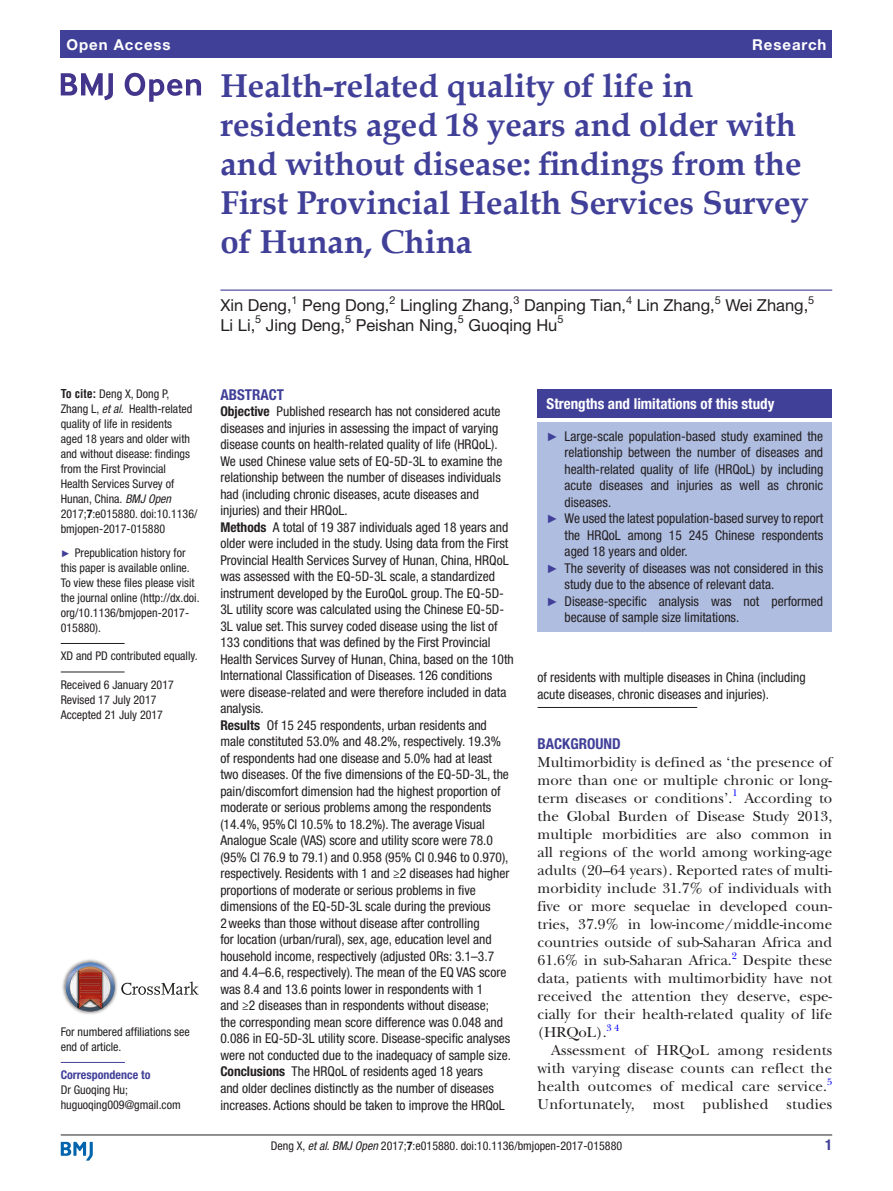
<style>
.page{position:relative;width:893px;height:1191px;background:#fff}
.page>*{position:absolute;margin:0;border:0;box-sizing:border-box;transform-origin:0 0}
.t1{font:700 33px/39px "Book Antiqua";color:#414099}
.t2{font:16.5px "Helvetica Neue LT Std";color:#231f20}
.t3{font:15px/18px "New Baskerville";color:#231f20;text-align:justify}
.t4{font:700 condensed 15px "Helvetica Neue LT Std";color:#fff}
.t5{font:700 condensed 15px "Helvetica Neue LT Std";color:#414099}
.t6{font:700 15px "Helvetica Neue LT Std";letter-spacing:.065em;color:#fff}
.t7{font:condensed 13.5px/16.5px "Helvetica Neue LT Std";color:#231f20}
.t8{font:condensed 12px/15px "Helvetica Neue LT Std";color:#231f20}
.t9{font:700 condensed 12px "Helvetica Neue LT Std";color:#414099}
.t10{font:10.95px "Helvetica Neue LT Std";color:#231f20}
.t11{font:9.9px "New Baskerville";color:#00f}
.s1{font-family:"Helvetica LT Std";font-weight:700}
.s2{font-style:italic}
.s3{font-weight:700}
.s4{font-family:"Arial";font-stretch:normal;font-size:9.75px;color:#414099}
.s5{font-family:"Arial";font-stretch:normal;font-size:12px;color:#414099}
</style>
<div class="page">
<hr style="left:61px;top:1134px;width:771px;height:1px;background:#231f20">
<svg style="left:61px;top:1141px;width:32px;height:19px"></svg>
<div style="left:61px;top:31px;width:771px;height:27px;background:#414099"></div>
<hr style="left:538px;top:707px;width:159px;height:1px;background:#231f20">
<hr style="left:220px;top:289px;width:612px;height:2px;background:#414099">
<hr style="left:61px;top:643px;width:64px;height:1px;background:#231f20">
<hr style="left:61px;top:671px;width:64px;height:1px;background:#231f20">
<hr style="left:61px;top:1062px;width:64px;height:1px;background:#414099">
<svg style="left:61px;top:73px;width:52px;height:27px"></svg>
<svg style="left:125px;top:73px;width:76px;height:29px"></svg>
<img style="left:62px;top:959px;width:55px;height:55px">
<svg style="left:66px;top:962px;width:49px;height:49px;background:#a78689"></svg>
<svg style="left:121px;top:981px;width:78px;height:13px"></svg>
<div style="left:538px;top:389px;width:294px;height:29px;background:#414099"></div>
<div style="left:538px;top:422px;width:294px;height:209px;background:#afbde1"></div>
<p class="t6" style="left:66px;top:35px;width:106px">Open Access</p>
<p class="t6" style="left:752px;top:35px;width:76px">Research</p>
<h1 class="t1" style="left:220px;top:66px;width:590px">Health-related quality of life in residents aged 18 years and older with and without disease: findings from the First Provincial Health Services Survey of Hunan, China</h1>
<p class="t2" style="left:220px;top:296px;width:73px">Xin Deng,</p>
<p class="t10" style="left:292px;top:293px;width:8px">1</p>
<p class="t2" style="left:302px;top:296px;width:89px">Peng Dong,</p>
<p class="t10" style="left:389px;top:293px;width:8px">2</p>
<p class="t2" style="left:400px;top:296px;width:115px">Lingling Zhang,</p>
<p class="t10" style="left:513px;top:293px;width:8px">3</p>
<p class="t2" style="left:524px;top:296px;width:104px">Danping Tian,</p>
<p class="t10" style="left:626px;top:293px;width:8px">4</p>
<p class="t2" style="left:637px;top:296px;width:79px">Lin Zhang,</p>
<p class="t10" style="left:715px;top:293px;width:8px">5</p>
<p class="t2" style="left:725px;top:296px;width:84px">Wei Zhang,</p>
<p class="t10" style="left:808px;top:293px;width:8px">5</p>
<p class="t2" style="left:220px;top:315px;width:36px">Li Li,</p>
<p class="t10" style="left:255px;top:313px;width:8px">5</p>
<p class="t2" style="left:266px;top:315px;width:81px">Jing Deng,</p>
<p class="t10" style="left:345px;top:313px;width:8px">5</p>
<p class="t2" style="left:356px;top:315px;width:104px">Peishan Ning,</p>
<p class="t10" style="left:458px;top:313px;width:8px">5</p>
<p class="t2" style="left:468px;top:315px;width:90px">Guoqing Hu</p>
<p class="t10" style="left:557px;top:313px;width:8px">5</p>
<p class="t8" style="left:61px;top:386px;width:138px"><span class="s1">To cite:</span> Deng X, Dong P,<br>Zhang L, <span class="s2">et al</span>. Health-related quality of life in residents<br>aged 18 years and older with and without disease: findings from the First Provincial<br>Health Services Survey of<br>Hunan, China. <span class="s2">BMJ Open<br></span>2017;<span class="s3">7</span>:e015880. doi:10.1136/ bmjopen-2017-015880</p>
<p class="t8" style="left:61px;top:545px;width:140px"><span class="s4">►</span> Prepublication history for this paper is available online.<br>To view these files please visit the journal online (http://dx.doi. org/10.1136/bmjopen-2017-<br>015880).</p>
<p class="t8" style="left:61px;top:648px;width:138px">XD and PD contributed equally.</p>
<p class="t8" style="left:61px;top:677px;width:115px">Received 6 January 2017<br>Revised 17 July 2017<br>Accepted 21 July 2017</p>
<p class="t8" style="left:61px;top:1024px;width:130px">For numbered affiliations see end of article.</p>
<p class="t9" style="left:61px;top:1067px;width:91px">Correspondence to</p>
<p class="t8" style="left:61px;top:1082px;width:121px">Dr Guoqing Hu; huguoqing009@gmail.com</p>
<p class="t5" style="left:220px;top:385px;width:65px">Abstract</p>
<p class="t7" style="left:220px;top:403px;width:295px"><span class="s3">Objective</span> Published research has not considered acute diseases and injuries in assessing the impact of varying disease counts on health-related quality of life (HRQoL).<br>We used Chinese value sets of EQ-5D-3L to examine the relationship between the number of diseases individuals had (including chronic diseases, acute diseases and injuries) and their HRQoL.<br><span class="s3">Methods</span> A total of 19 387 individuals aged 18 years and older were included in the study. Using data from the First Provincial Health Services Survey of Hunan, China, HRQoL was assessed with the EQ-5D-3L scale, a standardized instrument developed by the EuroQoL group. The EQ-5D-3L utility score was calculated using the Chinese EQ-5D-3L value set. This survey coded disease using the list of 133 conditions that was defined by the First Provincial Health Services Survey of Hunan, China, based on the 10th International Classification of Diseases. 126 conditions were disease-related and were therefore included in data analysis.<br><span class="s3">Results</span> Of 15 245 respondents, urban residents and male constituted 53.0% and 48.2%, respectively. 19.3% of respondents had one disease and 5.0% had at least<br>two diseases. Of the five dimensions of the EQ-5D-3L, the pain/discomfort dimension had the highest proportion of moderate or serious problems among the respondents (14.4%, 95%CI 10.5% to 18.2%). The average Visual Analogue Scale (VAS) score and utility score were 78.0 (95% CI 76.9 to 79.1) and 0.958 (95% CI 0.946 to 0.970), respectively. Residents with 1 and ≥2 diseases had higher proportions of moderate or serious problems in five dimensions of the EQ-5D-3L scale during the previous 2weeks than those without disease after controlling<br>for location (urban/rural), sex, age, education level and household income, respectively (adjusted ORs: 3.1–3.7 and 4.4–6.6, respectively). The mean of the EQ VAS score was 8.4 and 13.6 points lower in respondents with 1<br>and ≥2 diseases than in respondents without disease;<br>the corresponding mean score difference was 0.048 and 0.086 in EQ-5D-3L utility score. Disease-specific analyses were not conducted due to the inadequacy of sample size.<br><span class="s3">Conclusions</span> The HRQoL of residents aged 18 years<br>and older declines distinctly as the number of diseases increases. Actions should be taken to improve the HRQoL</p>
<p class="t4" style="left:547px;top:394px;width:229px">Strengths and limitations of this study</p>
<p class="t7" style="left:547px;top:427px;width:278px"><span class="s5">►</span> Large-scale population-based study examined the</p>
<p class="t7" style="left:565px;top:444px;width:260px">relationship between the number of diseases and</p>
<p class="t7" style="left:565px;top:460px;width:260px">health-related quality of life (HRQoL) by including</p>
<p class="t7" style="left:565px;top:477px;width:260px">acute diseases and injuries as well as chronic</p>
<p class="t7" style="left:565px;top:493px;width:48px">diseases.</p>
<p class="t7" style="left:547px;top:510px;width:278px"><span class="s5">►</span> We used the latest population-based survey to report</p>
<p class="t7" style="left:565px;top:526px;width:260px">the HRQoL among 15 245 Chinese respondents</p>
<p class="t7" style="left:565px;top:543px;width:125px">aged 18 years and older.</p>
<p class="t7" style="left:547px;top:559px;width:278px"><span class="s5">►</span> The severity of diseases was not considered in this</p>
<p class="t7" style="left:565px;top:576px;width:211px">study due to the absence of relevant data.</p>
<p class="t7" style="left:547px;top:592px;width:278px"><span class="s5">►</span> Disease-specific analysis was not performed</p>
<p class="t7" style="left:565px;top:609px;width:176px">because of sample size limitations.</p>
<p class="t7" style="left:538px;top:669px;width:270px">of residents with multiple diseases in China (including acute diseases, chronic diseases and injuries).</p>
<p class="t5" style="left:538px;top:735px;width:85px">Background</p>
<p class="t3" style="left:538px;top:753px;width:296px">Multimorbidity is defined as ‘the presence of more than one or multiple chronic or long&shy;term diseases or conditions’.</p>
<p class="t11" style="left:732px;top:787px;width:7px">1</p>
<p class="t3" style="left:538px;top:789px;width:296px;text-indent:207px">According to the Global Burden of Disease Study 2013, multiple morbidities are also common in all regions of the world among working-age adults (20–64 years). Reported rates of multi&shy;morbidity include 31.7% of individuals with five or more sequelae in developed coun&shy;tries, 37.9% in low-income/middle-income countries outside of sub-Saharan Africa and 61.6% in sub-Saharan Africa.</p>
<p class="t11" style="left:732px;top:949px;width:7px">2</p>
<p class="t3" style="left:538px;top:951px;width:296px;text-indent:205px">Despite these data, patients with multimorbidity have not received the attention they deserve, espe&shy;cially for their health-related quality of life (HRQoL).<sup>3</sup> <sup>4</sup></p>
<p class="t3" style="left:538px;top:1041px;width:296px;text-indent:14px">Assessment of HRQoL among residents with varying disease counts can reflect the health outcomes of medical care service.</p>
<p class="t11" style="left:827px;top:1075px;width:7px">5</p>
<p class="t3" style="left:538px;top:1095px;width:296px">Unfortunately, most published studies</p>
<p class="t8" style="left:271px;top:1137px;width:353px">Deng X, <span class="s2">et al</span>. <span class="s2">BMJ Open</span> 2017;<span class="s3">7</span>:e015880. doi:10.1136/bmjopen-2017-015880</p>
<p class="t5" style="left:825px;top:1135px;width:9px">1</p>
</div>
